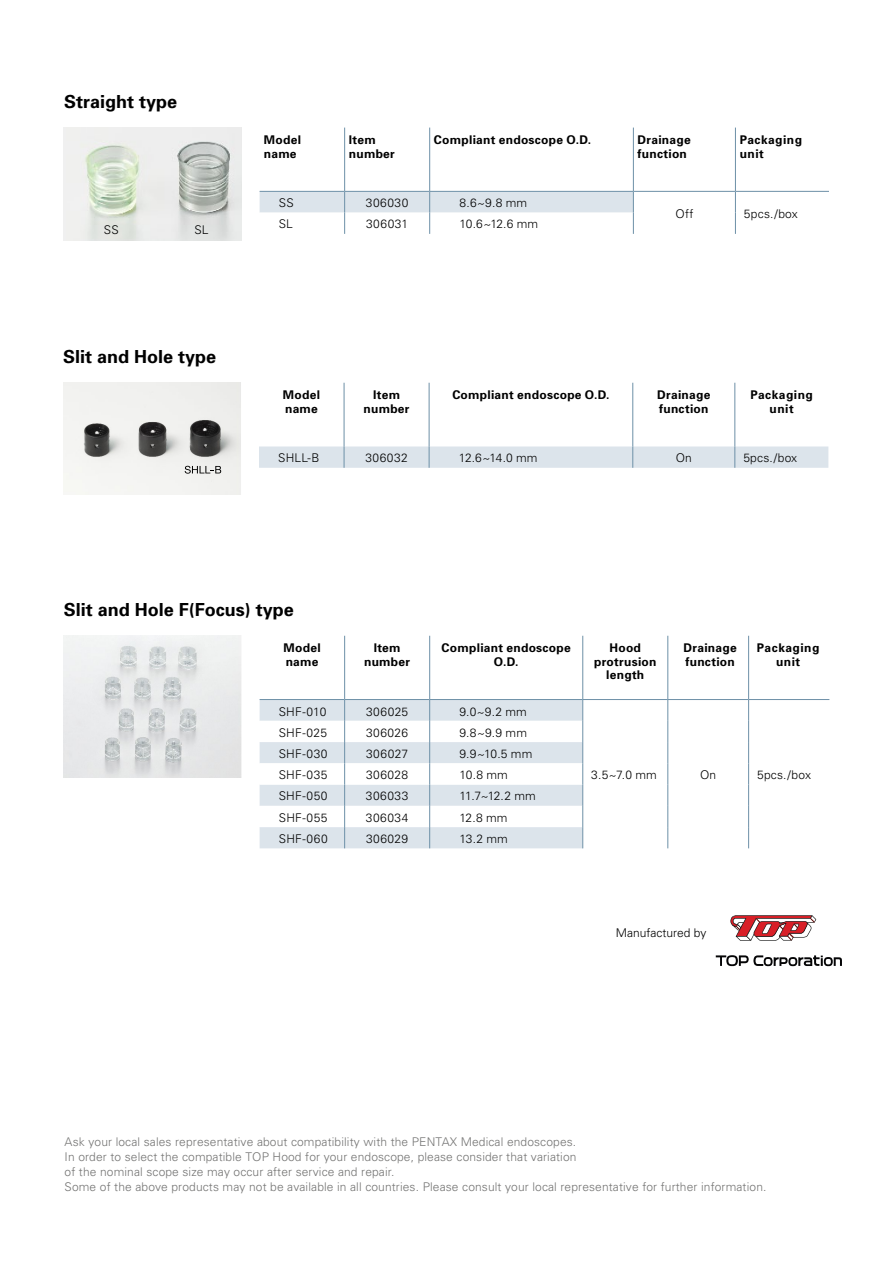
<style>
.page{position:relative;width:893px;height:1263px;background:#fff}
.page>*{position:absolute;margin:0;border:0;box-sizing:border-box;transform-origin:0 0}
.t1{font:700 18px "Univers";color:#000}
.t2{font:300 12px/15px "Univers";letter-spacing:.01em;color:#747473}
.t3{font:300 12px "Univers";letter-spacing:.02em;color:#000}
.t4{font:700 12px/13.5px "Univers";letter-spacing:.025em;color:#000}
.t5{font:300 12px "Univers";color:#000}
</style>
<div class="page">
<hr style="left:344px;top:128px;width:1px;height:63px;background:#6d90a7">
<hr style="left:429px;top:128px;width:1px;height:63px;background:#6d90a7">
<hr style="left:633px;top:128px;width:1px;height:63px;background:#6d90a7">
<hr style="left:735px;top:128px;width:1px;height:63px;background:#6d90a7">
<svg style="left:260px;top:192px;width:476px;height:42px"></svg>
<hr style="left:260px;top:191px;width:85px;height:1px;background:#6d90a7">
<hr style="left:345px;top:191px;width:85px;height:1px;background:#6d90a7">
<hr style="left:430px;top:191px;width:203px;height:1px;background:#6d90a7">
<hr style="left:633px;top:191px;width:102px;height:1px;background:#6d90a7">
<hr style="left:735px;top:191px;width:94px;height:1px;background:#6d90a7">
<img style="left:64px;top:128px;width:178px;height:112px">
<hr style="left:344px;top:383px;width:1px;height:63px;background:#6d90a7">
<hr style="left:429px;top:383px;width:1px;height:63px;background:#6d90a7">
<hr style="left:632px;top:383px;width:1px;height:63px;background:#6d90a7">
<hr style="left:734px;top:383px;width:1px;height:63px;background:#6d90a7">
<div style="left:259px;top:446px;width:569px;height:22px;background:#dce4eb"></div>
<img style="left:64px;top:383px;width:177px;height:112px">
<svg style="left:185px;top:466px;width:36px;height:8px"></svg>
<svg style="left:260px;top:700px;width:490px;height:148px"></svg>
<hr style="left:344px;top:636px;width:1px;height:63px;background:#6d90a7">
<hr style="left:429px;top:636px;width:1px;height:63px;background:#6d90a7">
<hr style="left:582px;top:636px;width:1px;height:63px;background:#6d90a7">
<hr style="left:667px;top:636px;width:1px;height:63px;background:#6d90a7">
<hr style="left:748px;top:636px;width:1px;height:63px;background:#6d90a7">
<svg style="left:344px;top:700px;width:1px;height:148px"></svg>
<svg style="left:429px;top:700px;width:1px;height:148px"></svg>
<svg style="left:582px;top:700px;width:1px;height:148px"></svg>
<svg style="left:667px;top:700px;width:1px;height:148px"></svg>
<svg style="left:748px;top:700px;width:1px;height:148px"></svg>
<hr style="left:260px;top:699px;width:85px;height:1px;background:#6d90a7">
<hr style="left:345px;top:699px;width:85px;height:1px;background:#6d90a7">
<hr style="left:430px;top:699px;width:153px;height:1px;background:#6d90a7">
<hr style="left:583px;top:699px;width:85px;height:1px;background:#6d90a7">
<hr style="left:668px;top:699px;width:81px;height:1px;background:#6d90a7">
<hr style="left:749px;top:699px;width:80px;height:1px;background:#6d90a7">
<img style="left:64px;top:636px;width:178px;height:141px">
<svg style="left:716px;top:955px;width:126px;height:11px"></svg>
<svg style="left:730px;top:915px;width:86px;height:26px"></svg>
<h1 class="t1" style="left:64px;top:91px;width:115px">Straight type</h1>
<p class="t3" style="left:104px;top:223px;width:16px">SS</p>
<p class="t3" style="left:194px;top:223px;width:16px">SL</p>
<h1 class="t1" style="left:63px;top:346px;width:155px">Slit and Hole type</h1>
<p class="t4" style="left:264px;top:133px;width:39px">Model name</p>
<p class="t4" style="left:349px;top:133px;width:48px">Item number</p>
<p class="t4" style="left:434px;top:133px;width:159px">Compliant endoscope O.D.</p>
<p class="t4" style="left:638px;top:133px;width:55px">Drainage function</p>
<p class="t4" style="left:740px;top:133px;width:64px">Packaging unit</p>
<p class="t3" style="left:279px;top:196px;width:16px">SS</p>
<p class="t3" style="left:366px;top:196px;width:44px">306030</p>
<p class="t3" style="left:459px;top:196px;width:69px">8.6~9.8 mm</p>
<p class="t3" style="left:279px;top:217px;width:16px">SL</p>
<p class="t3" style="left:366px;top:217px;width:43px">306031</p>
<p class="t3" style="left:459px;top:217px;width:80px">10.6~12.6 mm</p>
<p class="t3" style="left:675px;top:206px;width:20px">Off</p>
<p class="t3" style="left:744px;top:206px;width:55px">5pcs./box</p>
<p class="t4" style="left:283px;top:388px;width:39px">Model name</p>
<p class="t4" style="left:364px;top:388px;width:48px;text-align:center">Item number</p>
<p class="t4" style="left:452px;top:388px;width:159px">Compliant endoscope O.D.</p>
<p class="t4" style="left:657px;top:388px;width:55px">Drainage function</p>
<p class="t4" style="left:750px;top:388px;width:64px;text-align:center">Packaging unit</p>
<p class="t3" style="left:278px;top:451px;width:43px">SHLL-B</p>
<p class="t3" style="left:365px;top:451px;width:44px">306032</p>
<p class="t3" style="left:459px;top:451px;width:80px">12.6~14.0 mm</p>
<p class="t3" style="left:676px;top:451px;width:18px">On</p>
<p class="t3" style="left:743px;top:451px;width:55px">5pcs./box</p>
<h1 class="t1" style="left:64px;top:599px;width:232px">Slit and Hole F(Focus) type</h1>
<p class="t4" style="left:284px;top:641px;width:39px">Model name</p>
<p class="t4" style="left:364px;top:641px;width:48px;text-align:center">Item number</p>
<p class="t4" style="left:442px;top:641px;width:131px;text-align:center">Compliant endoscope<br>O.D.</p>
<p class="t4" style="left:594px;top:641px;width:64px;text-align:center">Hood protrusion length</p>
<p class="t4" style="left:684px;top:641px;width:55px">Drainage function</p>
<p class="t4" style="left:757px;top:641px;width:64px;text-align:center">Packaging unit</p>
<p class="t3" style="left:279px;top:704px;width:49px">SHF-010</p>
<p class="t3" style="left:366px;top:704px;width:43px">306025</p>
<p class="t3" style="left:459px;top:704px;width:69px">9.0~9.2 mm</p>
<p class="t3" style="left:279px;top:725px;width:50px">SHF-025</p>
<p class="t3" style="left:366px;top:725px;width:44px">306026</p>
<p class="t3" style="left:459px;top:725px;width:69px">9.8~9.9 mm</p>
<p class="t3" style="left:279px;top:746px;width:50px">SHF-030</p>
<p class="t3" style="left:366px;top:746px;width:43px">306027</p>
<p class="t3" style="left:459px;top:746px;width:74px">9.9~10.5 mm</p>
<p class="t3" style="left:279px;top:768px;width:50px">SHF-035</p>
<p class="t3" style="left:366px;top:768px;width:44px">306028</p>
<p class="t3" style="left:459px;top:768px;width:50px">10.8 mm</p>
<p class="t3" style="left:279px;top:789px;width:50px">SHF-050</p>
<p class="t3" style="left:366px;top:789px;width:44px">306033</p>
<p class="t3" style="left:459px;top:789px;width:78px">11.7~12.2 mm</p>
<p class="t3" style="left:279px;top:810px;width:50px">SHF-055</p>
<p class="t3" style="left:366px;top:810px;width:44px">306034</p>
<p class="t3" style="left:459px;top:810px;width:49px">12.8 mm</p>
<p class="t3" style="left:279px;top:831px;width:50px">SHF-060</p>
<p class="t3" style="left:366px;top:831px;width:44px">306029</p>
<p class="t3" style="left:459px;top:831px;width:50px">13.2 mm</p>
<p class="t3" style="left:591px;top:768px;width:67px">3.5~7.0 mm</p>
<p class="t3" style="left:700px;top:768px;width:18px">On</p>
<p class="t3" style="left:757px;top:768px;width:55px">5pcs./box</p>
<p class="t5" style="left:616px;top:926px;width:92px">Manufactured by</p>
<p class="t2" style="left:65px;top:1134px;width:703px">Ask your local sales representative about compatibility with the PENTAX Medical endoscopes.<br>In order to select the compatible TOP Hood for your endoscope, please consider that variation<br>of the nominal scope size may occur after service and repair.<br>Some of the above products may not be available in all countries. Please consult your local representative for further information.</p>
</div>
